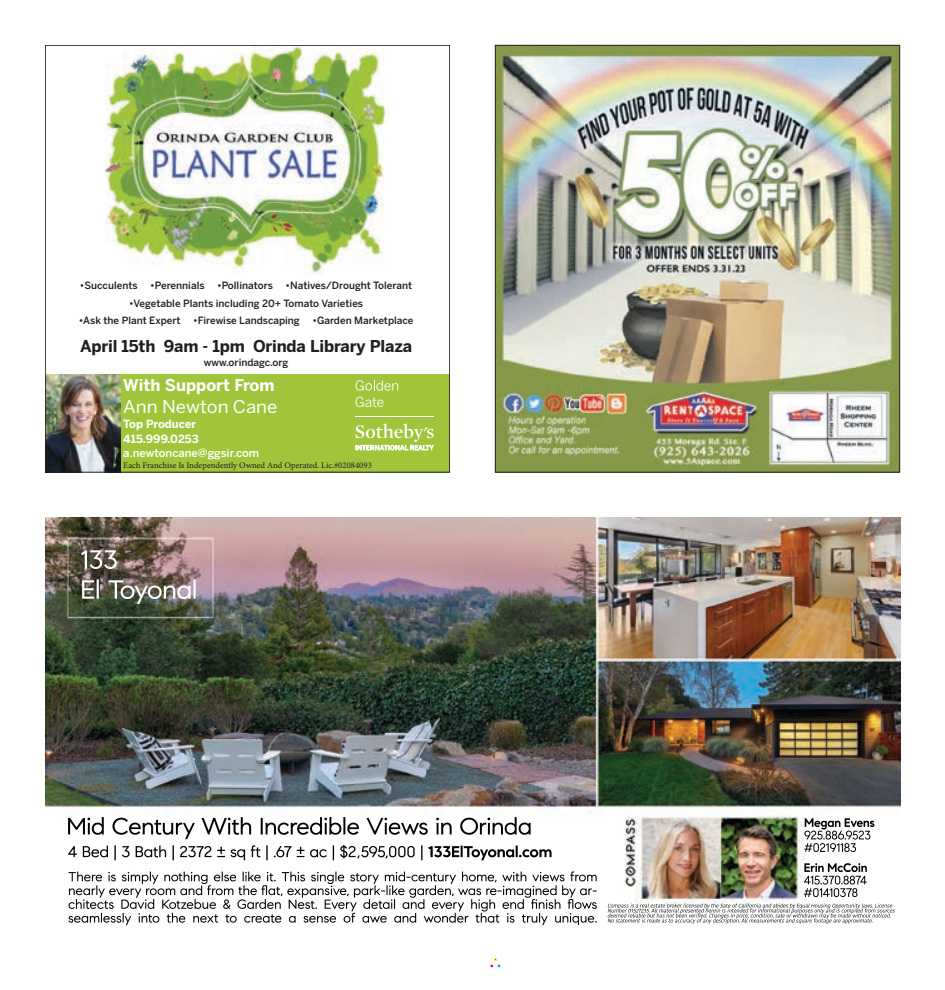
<style>
.page{position:relative;width:945px;height:990px;background:#fff}
.page>*{position:absolute;margin:0;border:0;box-sizing:border-box;transform-origin:0 0}
.t1{font:17.5px "Benton Sans";color:#fff;scale:1.06 1}
.t2{font:700 16.25px "Benton Sans";letter-spacing:-.01em;color:#231f20}
.t3{font:700 16.25px "Benton Sans";color:#fff}
.t4{font:700 11.25px/15px "Benton Sans";color:#fff}
.t5{font:500 11.25px "Benton Sans";color:#fff}
.t6{font:500 10px "Benton Sans";color:#231f20}
.t7{font:8.75px "Minion Pro";color:#231f20}
</style>
<div class="page">
<div style="left:490px;top:958px;width:11px;height:10px;border:1px solid #fff"></div>
<img style="left:45px;top:518px;width:855px;height:408px">
<img style="left:608px;top:904px;width:83px;height:5px">
<img style="left:700px;top:903px;width:192px;height:6px">
<img style="left:608px;top:909px;width:71px;height:4px">
<img style="left:696px;top:908px;width:77px;height:10px">
<img style="left:777px;top:908px;width:118px;height:6px">
<img style="left:608px;top:914px;width:79px;height:4px">
<img style="left:781px;top:914px;width:83px;height:4px">
<img style="left:869px;top:914px;width:22px;height:4px">
<img style="left:608px;top:918px;width:174px;height:5px">
<img style="left:789px;top:918px;width:80px;height:6px">
<svg style="left:869px;top:920px;width:4px;height:3px"></svg>
<div style="left:45px;top:374px;width:405px;height:98px;background:#a0c53a"></div>
<img style="left:105px;top:47px;width:283px;height:230px">
<img style="left:47px;top:374px;width:74px;height:96px">
<hr style="left:355px;top:416px;width:79px;height:1px;background:#fff">
<svg style="left:356px;top:423px;width:78px;height:27px"></svg>
<svg style="left:356px;top:380px;width:42px;height:11px"></svg>
<svg style="left:356px;top:397px;width:27px;height:10px"></svg>
<img style="left:497px;top:47px;width:401px;height:423px">
<p class="t6" style="left:80px;top:280px;width:59px">•Succulents</p>
<p class="t6" style="left:150px;top:280px;width:56px">•Perennials</p>
<p class="t6" style="left:217px;top:280px;width:57px">•Pollinators</p>
<p class="t6" style="left:285px;top:280px;width:128px">•Natives/Drought Tolerant</p>
<p class="t6" style="left:129px;top:297px;width:236px">•Vegetable Plants including 20+ Tomato Varieties</p>
<p class="t6" style="left:79px;top:314px;width:103px">•Ask the Plant Expert</p>
<p class="t6" style="left:193px;top:314px;width:108px">•Firewise Landscaping</p>
<p class="t6" style="left:312px;top:314px;width:103px">•Garden Marketplace</p>
<h2 class="t2" style="left:80px;top:337px;width:334px">April 15th 9am - 1pm Orinda Library Plaza</h2>
<p class="t6" style="left:204px;top:356px;width:86px">www.orindagc.org</p>
<h2 class="t3" style="left:123px;top:375px;width:153px">With Support From</h2>
<h1 class="t1" style="left:123px;top:396px;width:147px">Ann Newton Cane</h1>
<p class="t4" style="left:123px;top:417px;width:77px">Top Producer<br>415.999.0253</p>
<p class="t5" style="left:123px;top:446px;width:138px">a.newtoncane@ggsir.com</p>
<p class="t7" style="left:123px;top:460px;width:250px">Each Franchise Is Independently Owned And Operated. Lic.#02084093</p>
</div>
